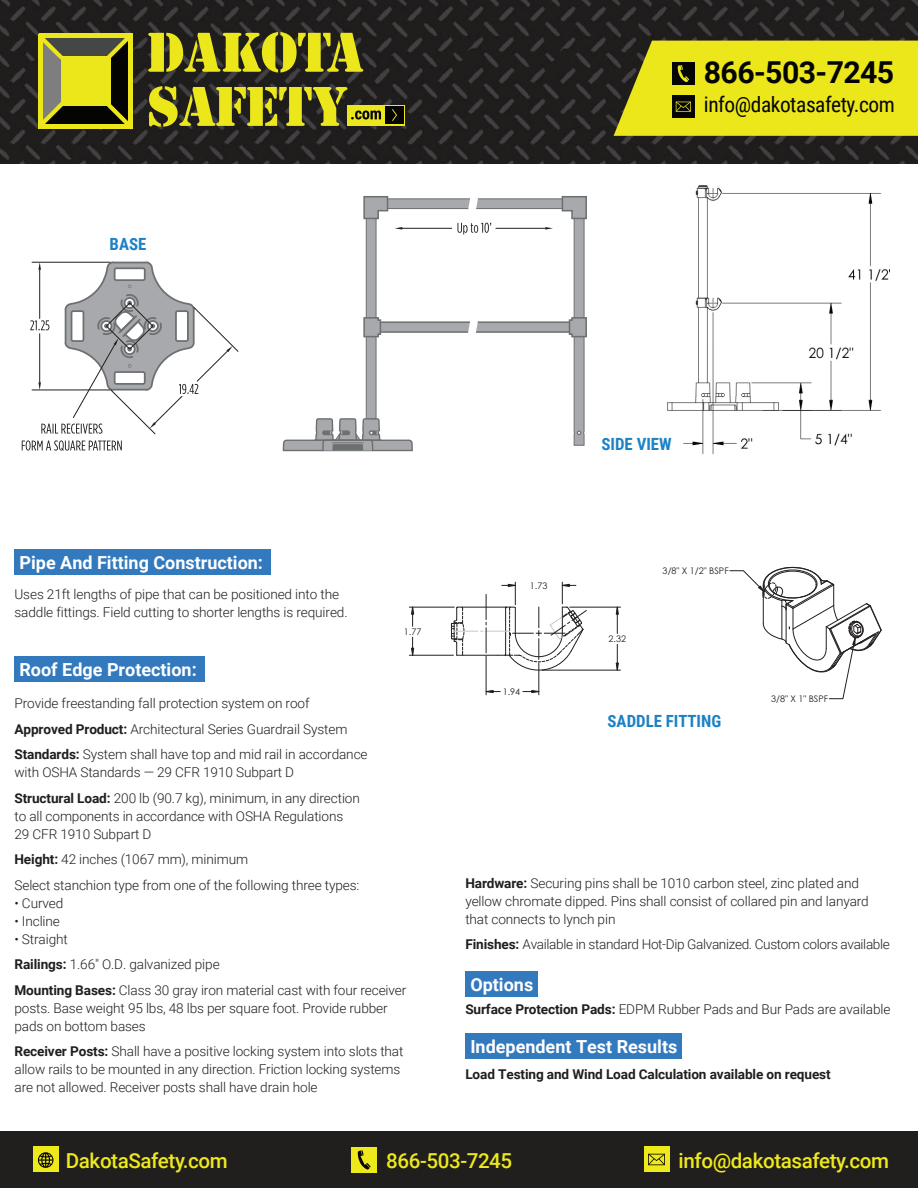
<style>
.page{position:relative;width:918px;height:1188px;background:#fff}
.page>*{position:absolute;margin:0;border:0;box-sizing:border-box;transform-origin:0 0}
.t1{font:700 30.3px "Roboto";letter-spacing:-.02em;color:#050504}
.t2{font:21.3px "Roboto Condensed";letter-spacing:-.02em;color:#050504}
.t3{font:500 20.55px "Roboto";letter-spacing:-.02em;color:#eee91b}
.t4{font:700 18px "Roboto";color:#fff}
.t5{font:700 16.8px "Roboto Condensed";color:#1d82c5}
.t6{font:300 13.5px/18px "Roboto";letter-spacing:-.01em;color:#211e1e}
.t7{font:700 13.5px "Roboto";letter-spacing:-.01em;color:#211e1e}
.t8{font:9px "Century Gothic";color:#231f20}
.s1{font-weight:700}
</style>
<div class="page">
<img style="left:0;top:0;width:918px;height:164px">
<div style="left:0;top:1132px;width:918px;height:56px;background:#211e1e"></div>
<hr style="left:39px;top:34px;width:93px;height:4px;background:#ebe71b">
<div style="left:39px;top:124px;width:93px;height:5px;background:#ebe71b"></div>
<hr style="left:38px;top:34px;width:4px;height:95px;background:#ebe71b">
<hr style="left:129px;top:34px;width:4px;height:95px;background:#ebe71b">
<svg style="left:42px;top:38px;width:87px;height:86px;background:#7e7d28"></svg>
<svg style="left:148px;top:32px;width:215px;height:41px;background:#8e8b1d"></svg>
<svg style="left:381px;top:105px;width:24px;height:20px"></svg>
<svg style="left:149px;top:86px;width:232px;height:41px;background:#86821e"></svg>
<div style="left:386px;top:106px;width:18px;height:18px;background:#050504"></div>
<svg style="left:392px;top:109px;width:5px;height:12px"></svg>
<svg style="left:614px;top:41px;width:304px;height:95px;background:#d6d319"></svg>
<div style="left:644px;top:1147px;width:25px;height:25px;background:#eee91b"></div>
<svg style="left:648px;top:1154px;width:17px;height:11px"></svg>
<div style="left:33px;top:1147px;width:25px;height:25px;background:#eee91b"></div>
<svg style="left:38px;top:1152px;width:15px;height:16px"></svg>
<div style="left:351px;top:1147px;width:26px;height:26px;background:#eee91b"></div>
<svg style="left:358px;top:1150px;width:13px;height:20px"></svg>
<svg style="left:365px;top:198px;width:220px;height:248px"></svg>
<div style="left:375px;top:321px;width:200px;height:12px;background:#a7a9ad;border:2px solid #6d7071"></div>
<svg style="left:561px;top:196px;width:26px;height:24px"></svg>
<svg style="left:568px;top:316px;width:19px;height:22px"></svg>
<svg style="left:363px;top:316px;width:19px;height:22px"></svg>
<svg style="left:363px;top:196px;width:26px;height:24px"></svg>
<svg style="left:577px;top:431px;width:4px;height:4px"></svg>
<svg style="left:283px;top:418px;width:130px;height:33px"></svg>
<svg style="left:457px;top:223px;width:34px;height:12px"></svg>
<svg style="left:22px;top:261px;width:217px;height:190px"></svg>
<svg style="left:468px;top:198px;width:10px;height:14px"></svg>
<svg style="left:468px;top:319px;width:10px;height:16px"></svg>
<hr style="left:402px;top:228px;width:50px;height:1px;background:#211e1e">
<svg style="left:395px;top:227px;width:7px;height:3px"></svg>
<hr style="left:496px;top:228px;width:49px;height:1px;background:#211e1e">
<svg style="left:545px;top:227px;width:8px;height:3px"></svg>
<div style="left:15px;top:656px;width:190px;height:25px;background:#3279be"></div>
<div style="left:15px;top:549px;width:256px;height:25px;background:#3279be"></div>
<div style="left:465px;top:972px;width:73px;height:25px;background:#3279be"></div>
<div style="left:465px;top:1033px;width:217px;height:25px;background:#3279be"></div>
<img style="left:667px;top:185px;width:223px;height:270px">
<svg style="left:729px;top:566px;width:153px;height:133px"></svg>
<hr style="left:542px;top:670px;width:79px;height:1px;background:#231f20">
<hr style="left:570px;top:607px;width:51px;height:1px;background:#231f20">
<hr style="left:486px;top:656px;width:1px;height:39px;background:#231f20">
<hr style="left:539px;top:663px;width:1px;height:32px;background:#231f20">
<hr style="left:409px;top:607px;width:45px;height:1px;background:#231f20">
<hr style="left:409px;top:655px;width:44px;height:1px;background:#231f20">
<svg style="left:616px;top:644px;width:3px;height:27px"></svg>
<svg style="left:616px;top:607px;width:3px;height:27px"></svg>
<svg style="left:486px;top:690px;width:14px;height:3px"></svg>
<svg style="left:523px;top:690px;width:16px;height:3px"></svg>
<svg style="left:411px;top:607px;width:3px;height:19px"></svg>
<svg style="left:411px;top:637px;width:3px;height:19px"></svg>
<svg style="left:451px;top:582px;width:136px;height:95px"></svg>
<p class="t5" style="left:110px;top:232px;width:38px">BASE</p>
<h1 class="t1" style="left:704px;top:51px;width:192px">866-503-7245</h1>
<h2 class="t2" style="left:704px;top:89px;width:193px">info@dakotasafety.com</h2>
<h3 class="t4" style="left:20px;top:550px;width:245px">Pipe And Fitting Construction:</h3>
<p class="t6" style="left:15px;top:584px;width:335px">Uses 21ft lengths of pipe that can be positioned into the saddle fittings. Field cutting to shorter lengths is required.</p>
<h3 class="t4" style="left:20px;top:657px;width:179px">Roof Edge Protection:</h3>
<p class="t8" style="left:404px;top:626px;width:19px">1.77</p>
<p class="t6" style="left:15px;top:690px;width:355px;line-height:25.5px">Provide freestanding fall protection system on roof<br><span class="s1">Approved Product:</span> Architectural Series Guardrail System<br><span class="s1">Standards:</span> System shall have top and mid rail in accordance</p>
<p class="t6" style="left:15px;top:759px;width:347px;line-height:25.5px">with OSHA Standards — 29 CFR 1910 Subpart D<br><span class="s1">Structural Load:</span> 200 lb (90.7 kg), minimum, in any direction</p>
<p class="t6" style="left:15px;top:806px;width:330px">to all components in accordance with OSHA Regulations<br>29 CFR 1910 Subpart D</p>
<p class="t6" style="left:15px;top:846px;width:347px;line-height:25.5px"><span class="s1">Height:</span> 42 inches (1067 mm), minimum<br>Select stanchion type from one of the following three types:</p>
<p class="t6" style="left:15px;top:893px;width:50px">• Curved</p>
<p class="t6" style="left:15px;top:911px;width:47px">• Incline</p>
<p class="t6" style="left:15px;top:926px;width:393px;line-height:25.5px">• Straight<br><span class="s1">Railings:</span> 1.66" O.D. galvanized pipe<br><span class="s1">Mounting Bases:</span> Class 30 gray iron material cast with four receiver</p>
<p class="t6" style="left:15px;top:998px;width:375px">posts. Base weight 95 lbs, 48 lbs per square foot. Provide rubber pads on bottom bases</p>
<p class="t6" style="left:15px;top:1042px;width:391px"><span class="s1">Receiver Posts:</span> Shall have a positive locking system into slots that allow rails to be mounted in any direction. Friction locking systems are not allowed. Receiver posts shall have drain hole</p>
<p class="t5" style="left:601px;top:433px;width:72px">SIDE VIEW</p>
<p class="t8" style="left:530px;top:579px;width:19px">1.73</p>
<p class="t8" style="left:503px;top:685px;width:19px">1.94</p>
<p class="t8" style="left:609px;top:633px;width:19px">2.32</p>
<p class="t8" style="left:663px;top:565px;width:68px">3/8" X 1/2" BSPF</p>
<p class="t5" style="left:608px;top:709px;width:115px">SADDLE FITTING</p>
<p class="t8" style="left:771px;top:693px;width:59px">3/8" X 1" BSPF</p>
<p class="t6" style="left:465px;top:874px;width:405px"><span class="s1">Hardware:</span> Securing pins shall be 1010 carbon steel, zinc plated and yellow chromate dipped. Pins shall consist of collared pin and lanyard that connects to lynch pin</p>
<p class="t6" style="left:465px;top:935px;width:426px"><span class="s1">Finishes:</span> Available in standard Hot-Dip Galvanized. Custom colors available</p>
<h3 class="t4" style="left:470px;top:972px;width:64px">Options</h3>
<p class="t6" style="left:465px;top:1000px;width:427px"><span class="s1">Surface Protection Pads:</span> EDPM Rubber Pads and Bur Pads are available</p>
<h3 class="t4" style="left:470px;top:1034px;width:209px">Independent Test Results</h3>
<p class="t7" style="left:465px;top:1064px;width:367px">Load Testing and Wind Load Calculation available on request</p>
<h3 class="t3" style="left:66px;top:1146px;width:164px">DakotaSafety.com</h3>
<h3 class="t3" style="left:386px;top:1146px;width:128px">866-503-7245</h3>
<h3 class="t3" style="left:679px;top:1146px;width:212px">info@dakotasafety.com</h3>
</div>
